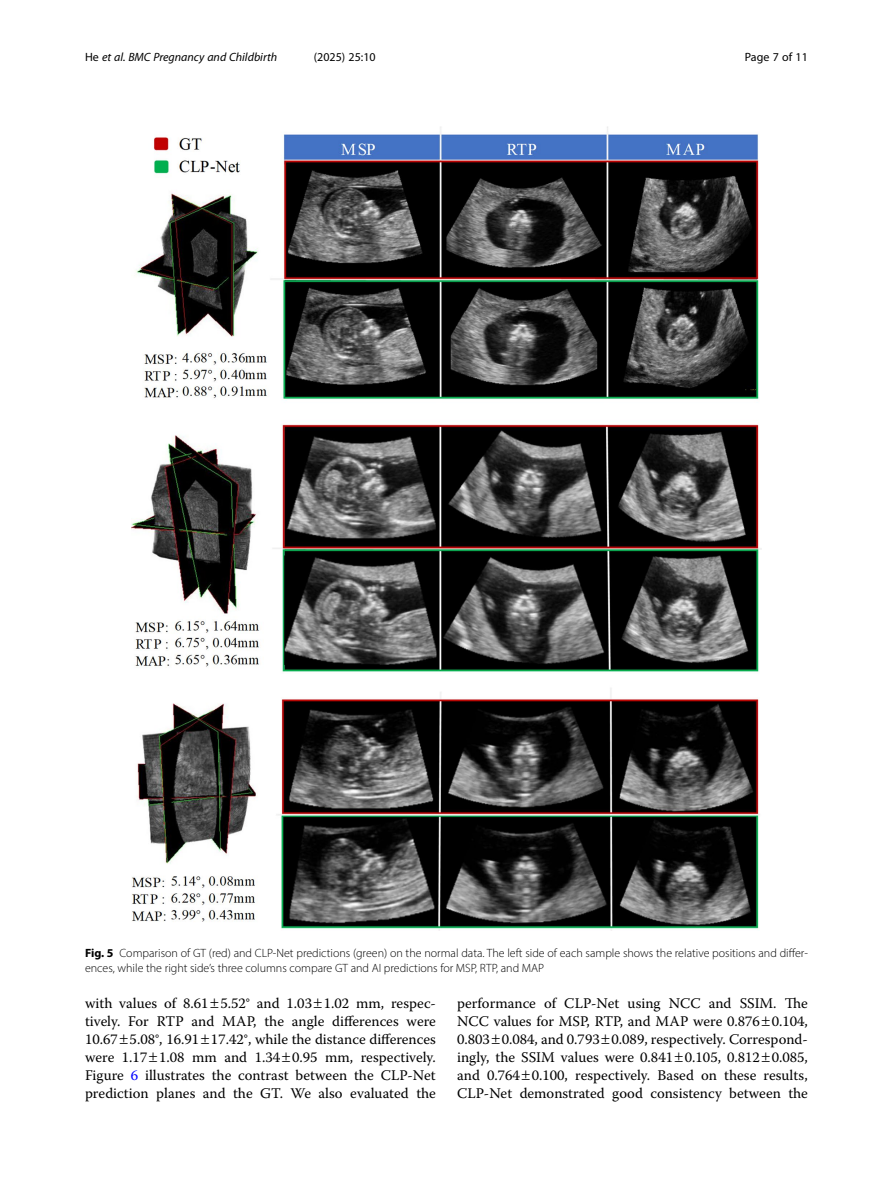
<style>
.page{position:relative;width:893px;height:1191px;background:#fff}
.page>*{position:absolute;margin:0;border:0;box-sizing:border-box;transform-origin:0 0}
.Body_Text{font:14.7px/18px "Warnock Pro";color:#000;text-align:justify}
.Figure_Caption{font:300 12px/15px "Myriad Pro";color:#000}
.t1{font:italic 12px "Myriad Pro";color:#000}
.t2{font:12px "Myriad Pro";color:#000}
.s1{font-style:normal}
.s2{font-weight:700}
.s3{color:#00f}
</style>
<div class="page">
<img style="left:131px;top:126px;width:631px;height:804px">
<p class="t1" style="left:85px;top:50px;width:194px"><span class="s1">He</span> et al. BMC Pregnancy and Childbirth</p>
<p class="t2" style="left:314px;top:50px;width:63px">(2025) 25:10</p>
<p class="t2" style="left:745px;top:50px;width:65px">Page 7 of 11</p>
<p class="Figure_Caption" style="left:85px;top:945px;width:724px"><span class="s2">Fig. 5</span> Comparison of GT (red) and CLP-Net predictions (green) on the normal data. The left side of each sample shows the relative positions and differ&shy;ences, while the right side’s three columns compare GT and AI predictions for MSP, RTP, and MAP</p>
<p class="Body_Text" style="left:85px;top:994px;width:352px">with values of 8.61 5.52° and 1.03 1.02 mm, respec&shy;tively. For RTP and MAP, the angle differences were 10.67 5.08°, 16.91 17.42°, while the distance differences were 1.17 1.08 mm and 1.34 0.95 mm, respectively.<br>Figure <span class="s3">6</span> illustrates the contrast between the CLP-Net prediction planes and the GT. We also evaluated the</p>
<p class="Body_Text" style="left:457px;top:994px;width:352px">performance of CLP-Net using NCC and SSIM. The NCC values for MSP, RTP, and MAP were 0.876 0.104, 0.803 0.084, and 0.793 0.089, respectively. Correspond&shy;ingly, the SSIM values were 0.841 0.105, 0.812 0.085, and 0.764 0.100, respectively. Based on these results, CLP-Net demonstrated good consistency between the</p>
</div>
